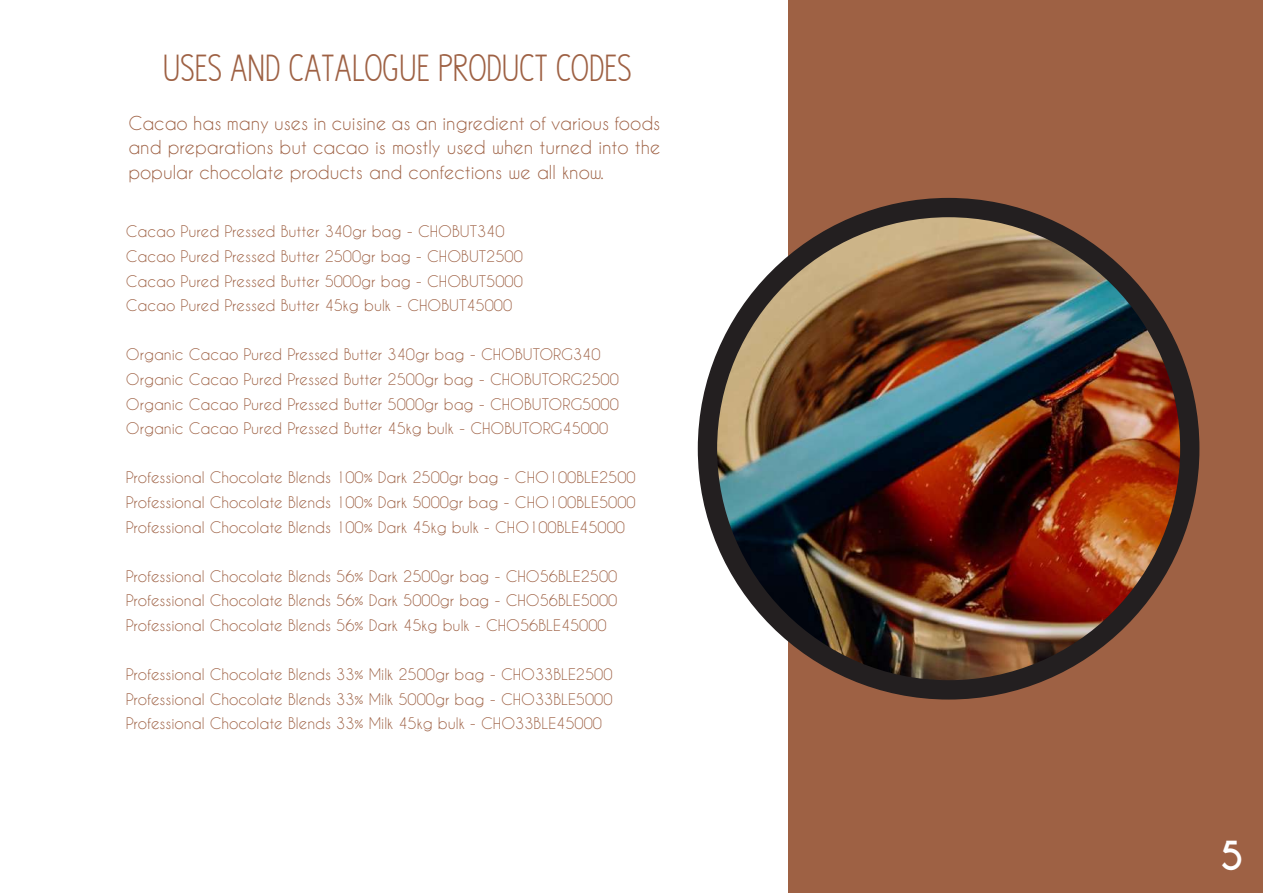
<style>
.page{position:relative;width:1263px;height:893px;background:#fff}
.page>*{position:absolute;margin:0;border:0;box-sizing:border-box;transform-origin:0 0}
.t1{font:37.5px "HYPE";color:#9e6144}
.t2{font:700 37.5px "Caviar Dreams";color:#fff}
.t3{font:18px/24.6px "Caviar Dreams";color:#9e6144;text-align:justify}
.t4{font:15px/24.6px "Caviar Dreams";color:#9e6144;text-align:justify}
</style>
<div class="page">
<div style="left:789px;top:1px;width:474px;height:892px;background:#9e6144"></div>
<div style="left:698px;top:198px;width:501px;height:501px;background:#231f20;border-radius:50%"></div>
<img style="left:717px;top:217px;width:463px;height:463px;border-radius:231px">
<h1 class="t1" style="left:163px;top:50px;width:470px">USES AND CATALOGUE PRODUCT CODES</h1>
<p class="t3" style="left:128px;top:110px;width:533px">Cacao has many uses in cuisine as an ingredient of various foods and preparations but cacao is mostly used when turned into the popular chocolate products and confections we all know.</p>
<p class="t4" style="left:126px;top:219px;width:398px;text-align:left">Cacao Pured Pressed Butter 340gr bag - CHOBUT340<br>Cacao Pured Pressed Butter 2500gr bag - CHOBUT2500<br>Cacao Pured Pressed Butter 5000gr bag - CHOBUT5000<br>Cacao Pured Pressed Butter 45kg bulk - CHOBUT45000</p>
<p class="t4" style="left:126px;top:342px;width:494px;text-align:left">Organic Cacao Pured Pressed Butter 340gr bag - CHOBUTORG340<br>Organic Cacao Pured Pressed Butter 2500gr bag - CHOBUTORG2500<br>Organic Cacao Pured Pressed Butter 5000gr bag - CHOBUTORG5000<br>Organic Cacao Pured Pressed Butter 45kg bulk - CHOBUTORG45000</p>
<p class="t4" style="left:126px;top:465px;width:511px">Professional Chocolate Blends 100% Dark 2500gr bag - CHO100BLE2500<br>Professional Chocolate Blends 100% Dark 5000gr bag - CHO100BLE5000<br>Professional Chocolate Blends 100% Dark 45kg bulk - CHO100BLE45000</p>
<p class="t4" style="left:126px;top:564px;width:493px">Professional Chocolate Blends 56% Dark 2500gr bag - CHO56BLE2500<br>Professional Chocolate Blends 56% Dark 5000gr bag - CHO56BLE5000<br>Professional Chocolate Blends 56% Dark 45kg bulk - CHO56BLE45000</p>
<p class="t4" style="left:126px;top:662px;width:488px">Professional Chocolate Blends 33% Milk 2500gr bag - CHO33BLE2500<br>Professional Chocolate Blends 33% Milk 5000gr bag - CHO33BLE5000<br>Professional Chocolate Blends 33% Milk 45kg bulk - CHO33BLE45000</p>
<h1 class="t2" style="left:1220px;top:833px;width:25px">5</h1>
</div>
